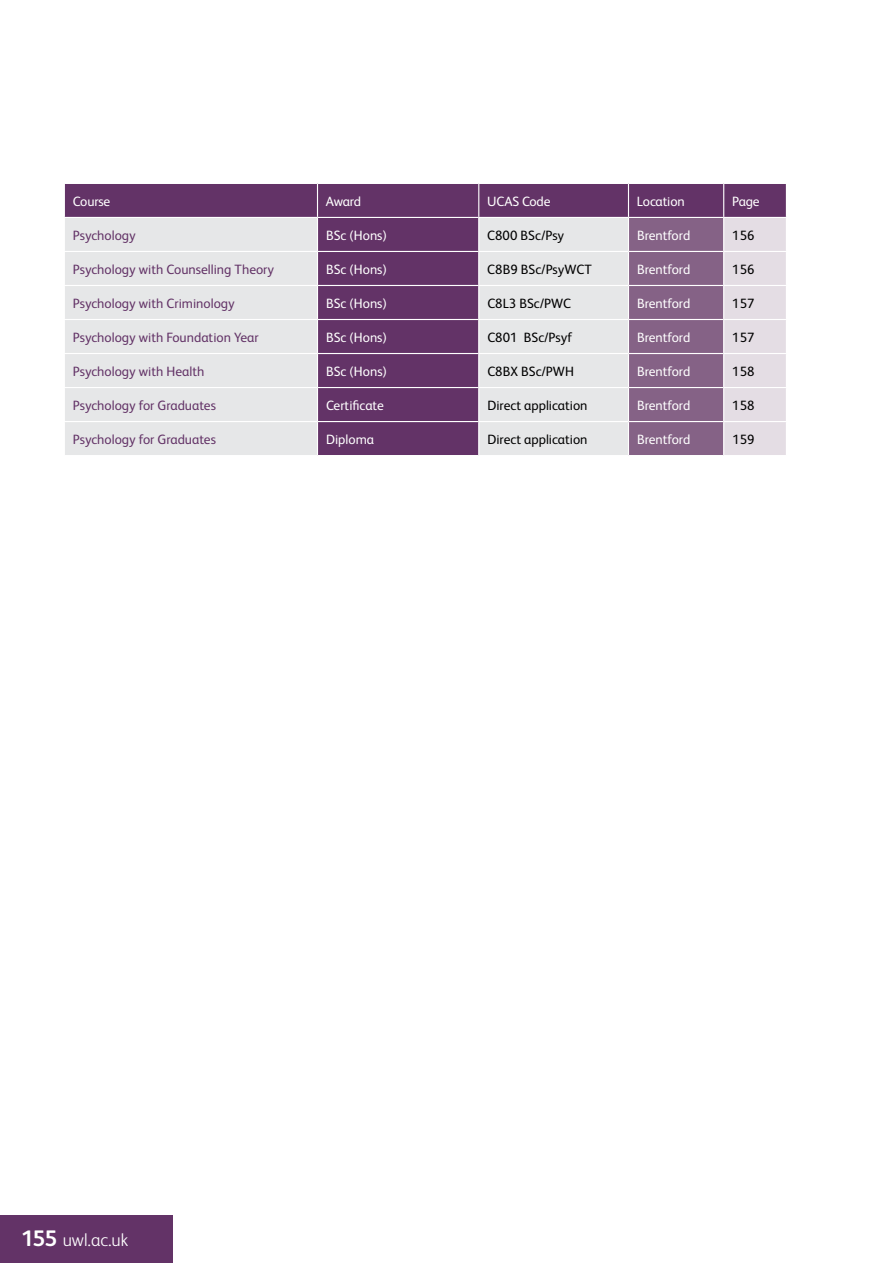
<style>
.page{position:relative;width:893px;height:1263px;background:#fff}
.page>*{position:absolute;margin:0;border:0;box-sizing:border-box;transform-origin:0 0}
.t1{font:300 18px "FS Albert";letter-spacing:-.005em;color:#fff}
.t2{font:13.5px "FS Albert";color:#633367}
.t3{font:13.5px "FS Albert";color:#fff}
.t4{font:13.5px "FS Albert";color:#000}
.s1{font-weight:700;font-size:22.5px}
</style>
<div class="page">
<div style="left:65px;top:184px;width:721px;height:33px;background:#633367"></div>
<svg style="left:65px;top:218px;width:563px;height:237px;background:#c0b3c3"></svg>
<svg style="left:629px;top:218px;width:157px;height:237px;background:#a991aa"></svg>
<hr style="left:317px;top:184px;width:1px;height:33px;background:#fff">
<hr style="left:478px;top:184px;width:1px;height:33px;background:#fff">
<hr style="left:628px;top:184px;width:1px;height:33px;background:#fff">
<hr style="left:723px;top:184px;width:1px;height:33px;background:#fff">
<hr style="left:64px;top:251px;width:253px;height:1px;background:#fff">
<hr style="left:64px;top:285px;width:253px;height:1px;background:#fff">
<hr style="left:64px;top:319px;width:253px;height:1px;background:#fff">
<hr style="left:64px;top:353px;width:253px;height:1px;background:#fff">
<hr style="left:64px;top:387px;width:253px;height:1px;background:#fff">
<hr style="left:64px;top:421px;width:253px;height:1px;background:#fff">
<hr style="left:317px;top:218px;width:1px;height:33px;background:#fff">
<hr style="left:317px;top:252px;width:1px;height:33px;background:#fff">
<hr style="left:317px;top:286px;width:1px;height:33px;background:#fff">
<hr style="left:317px;top:320px;width:1px;height:33px;background:#fff">
<hr style="left:317px;top:354px;width:1px;height:33px;background:#fff">
<hr style="left:317px;top:388px;width:1px;height:33px;background:#fff">
<hr style="left:317px;top:422px;width:1px;height:33px;background:#fff">
<hr style="left:478px;top:218px;width:1px;height:33px;background:#fff">
<hr style="left:723px;top:218px;width:1px;height:33px;background:#fff">
<hr style="left:478px;top:252px;width:1px;height:33px;background:#fff">
<hr style="left:723px;top:252px;width:1px;height:33px;background:#fff">
<hr style="left:478px;top:286px;width:1px;height:33px;background:#fff">
<hr style="left:723px;top:286px;width:1px;height:33px;background:#fff">
<hr style="left:478px;top:320px;width:1px;height:33px;background:#fff">
<hr style="left:723px;top:320px;width:1px;height:33px;background:#fff">
<hr style="left:478px;top:354px;width:1px;height:33px;background:#fff">
<hr style="left:723px;top:354px;width:1px;height:33px;background:#fff">
<hr style="left:478px;top:388px;width:1px;height:33px;background:#fff">
<hr style="left:723px;top:388px;width:1px;height:33px;background:#fff">
<hr style="left:478px;top:422px;width:1px;height:33px;background:#fff">
<hr style="left:723px;top:422px;width:1px;height:33px;background:#fff">
<hr style="left:317px;top:251px;width:162px;height:1px;background:#fff">
<hr style="left:479px;top:251px;width:149px;height:1px;background:#fff">
<hr style="left:628px;top:251px;width:96px;height:1px;background:#fff">
<hr style="left:724px;top:251px;width:63px;height:1px;background:#fff">
<hr style="left:317px;top:285px;width:162px;height:1px;background:#fff">
<hr style="left:479px;top:285px;width:149px;height:1px;background:#fff">
<hr style="left:628px;top:285px;width:96px;height:1px;background:#fff">
<hr style="left:724px;top:285px;width:63px;height:1px;background:#fff">
<hr style="left:317px;top:319px;width:162px;height:1px;background:#fff">
<hr style="left:479px;top:319px;width:149px;height:1px;background:#fff">
<hr style="left:628px;top:319px;width:96px;height:1px;background:#fff">
<hr style="left:724px;top:319px;width:63px;height:1px;background:#fff">
<hr style="left:317px;top:353px;width:162px;height:1px;background:#fff">
<hr style="left:479px;top:353px;width:149px;height:1px;background:#fff">
<hr style="left:628px;top:353px;width:96px;height:1px;background:#fff">
<hr style="left:724px;top:353px;width:63px;height:1px;background:#fff">
<hr style="left:317px;top:387px;width:162px;height:1px;background:#fff">
<hr style="left:479px;top:387px;width:149px;height:1px;background:#fff">
<hr style="left:628px;top:387px;width:96px;height:1px;background:#fff">
<hr style="left:724px;top:387px;width:63px;height:1px;background:#fff">
<hr style="left:317px;top:421px;width:162px;height:1px;background:#fff">
<hr style="left:479px;top:421px;width:149px;height:1px;background:#fff">
<hr style="left:628px;top:421px;width:96px;height:1px;background:#fff">
<hr style="left:724px;top:421px;width:63px;height:1px;background:#fff">
<div style="left:0;top:1215px;width:172px;height:48px;background:#633367"></div>
<p class="t3" style="left:73px;top:192px;width:39px">Course</p>
<p class="t3" style="left:326px;top:192px;width:37px">Award</p>
<p class="t3" style="left:487px;top:192px;width:9px">UCAS</p>
<p class="t3" style="left:522px;top:192px;width:30px">Code</p>
<p class="t3" style="left:637px;top:192px;width:49px">Location</p>
<p class="t3" style="left:732px;top:192px;width:29px">Page</p>
<p class="t2" style="left:73px;top:226px;width:64px">Psychology</p>
<p class="t3" style="left:326px;top:226px;width:62px">BSc (Hons)</p>
<p class="t4" style="left:487px;top:226px;width:78px">C800 BSc/Psy</p>
<p class="t3" style="left:637px;top:226px;width:55px">Brentford</p>
<p class="t4" style="left:732px;top:226px;width:24px">156</p>
<p class="t2" style="left:73px;top:260px;width:203px">Psychology with Counselling Theory</p>
<p class="t3" style="left:326px;top:260px;width:62px">BSc (Hons)</p>
<p class="t4" style="left:487px;top:260px;width:106px">C8B9 BSc/PsyWCT</p>
<p class="t3" style="left:637px;top:260px;width:55px">Brentford</p>
<p class="t4" style="left:732px;top:260px;width:24px">156</p>
<p class="t2" style="left:73px;top:294px;width:163px">Psychology with Criminology</p>
<p class="t3" style="left:326px;top:294px;width:62px">BSc (Hons)</p>
<p class="t4" style="left:487px;top:294px;width:84px">C8L3 BSc/PWC</p>
<p class="t3" style="left:637px;top:294px;width:55px">Brentford</p>
<p class="t4" style="left:732px;top:294px;width:24px">157</p>
<p class="t2" style="left:73px;top:328px;width:187px">Psychology with Foundation Year</p>
<p class="t3" style="left:326px;top:328px;width:62px">BSc (Hons)</p>
<p class="t4" style="left:487px;top:328px;width:86px">C801 BSc/Psyf</p>
<p class="t3" style="left:637px;top:328px;width:55px">Brentford</p>
<p class="t4" style="left:732px;top:328px;width:24px">157</p>
<p class="t2" style="left:73px;top:362px;width:133px">Psychology with Health</p>
<p class="t3" style="left:326px;top:362px;width:62px">BSc (Hons)</p>
<p class="t4" style="left:487px;top:362px;width:86px">C8BX BSc/PWH</p>
<p class="t3" style="left:637px;top:362px;width:55px">Brentford</p>
<p class="t4" style="left:732px;top:362px;width:24px">158</p>
<p class="t2" style="left:73px;top:396px;width:145px">Psychology for Graduates</p>
<p class="t3" style="left:326px;top:396px;width:59px">Certificate</p>
<p class="t4" style="left:487px;top:396px;width:102px">Direct application</p>
<p class="t3" style="left:637px;top:396px;width:55px">Brentford</p>
<p class="t4" style="left:732px;top:396px;width:24px">158</p>
<p class="t2" style="left:73px;top:430px;width:145px">Psychology for Graduates</p>
<p class="t3" style="left:326px;top:430px;width:50px">Diploma</p>
<p class="t4" style="left:487px;top:430px;width:102px">Direct application</p>
<p class="t3" style="left:637px;top:430px;width:55px">Brentford</p>
<p class="t4" style="left:732px;top:430px;width:24px">159</p>
<h1 class="t1" style="left:21px;top:1228px;width:108px"><span class="s1">155</span> uwl.ac.uk</h1>
</div>
